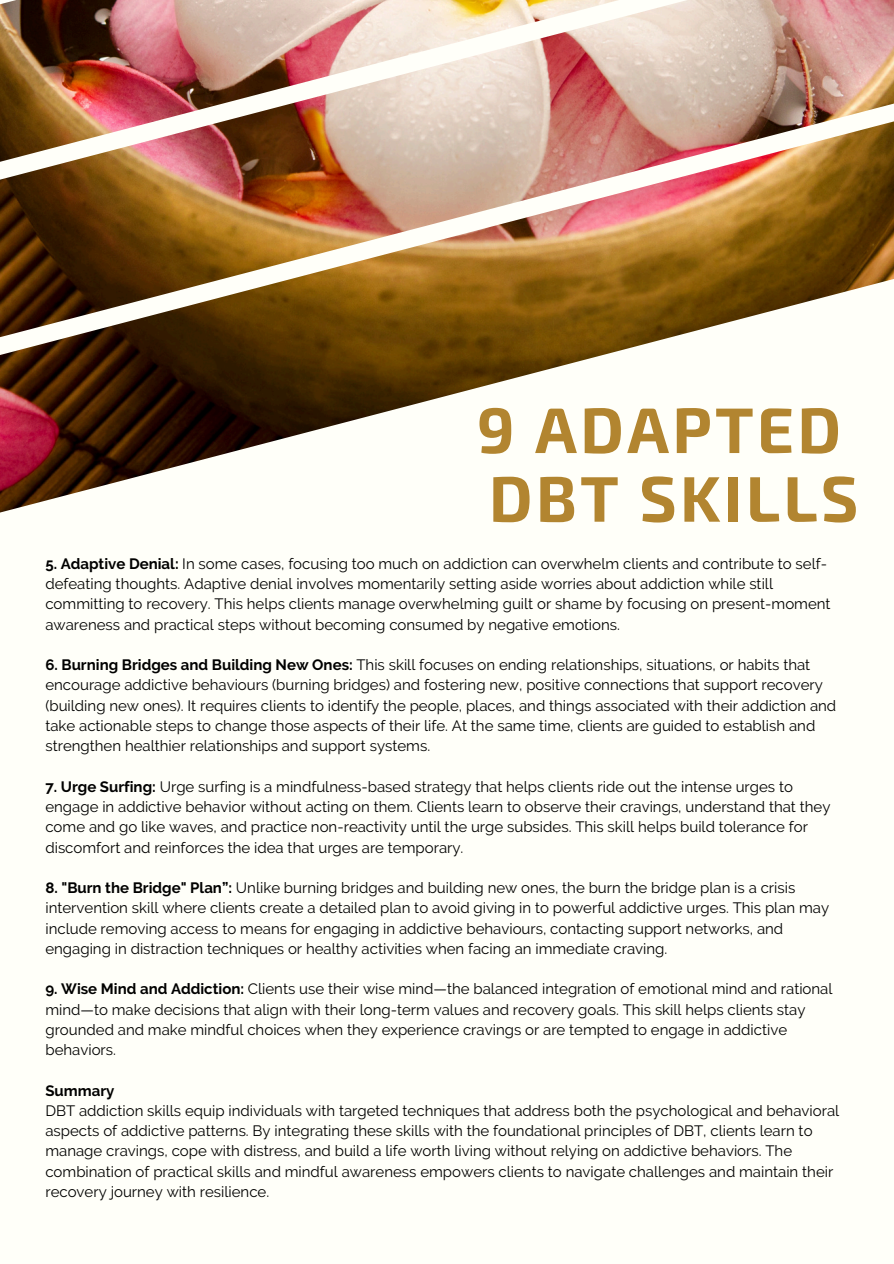
<style>
.page{position:relative;width:894px;height:1264px;background:#fff}
.page>*{position:absolute;margin:0;border:0;box-sizing:border-box;transform-origin:0 0}
.t1{font:700 64.35px/68.7px "Exo 2";letter-spacing:.05em;color:#b28530}
.t2{font:15px/20.2px "Raleway";color:#000}
.t3{font:700 15px "Raleway";color:#000}
.s1{font-weight:700}
</style>
<div class="page">
<div style="left:0;top:0;width:893px;height:1263px;background:#fffff9"></div>
<img style="left:0;top:0;width:893px;height:513px">
<p class="t1" style="left:476px;top:392px;width:383px">9 ADAPTED<br>DBT SKILLS</p>
<h1 class="t2" style="left:45px;top:553px;width:786px"><span class="s1">5. Adaptive Denial:</span> In some cases, focusing too much on addiction can overwhelm clients and contribute to self&shy;defeating thoughts. Adaptive denial involves momentarily setting aside worries about addiction while still committing to recovery. This helps clients manage overwhelming guilt or shame by focusing on present-moment awareness and practical steps without becoming consumed by negative emotions.</h1>
<p class="t2" style="left:45px;top:654px;width:792px"><span class="s1">6. Burning Bridges and Building New Ones:</span> This skill focuses on ending relationships, situations, or habits that encourage addictive behaviours (burning bridges) and fostering new, positive connections that support recovery (building new ones). It requires clients to identify the people, places, and things associated with their addiction and take actionable steps to change those aspects of their life. At the same time, clients are guided to establish and strengthen healthier relationships and support systems.</p>
<p class="t2" style="left:45px;top:776px;width:786px"><span class="s1">7. Urge Surfing:</span> Urge surfing is a mindfulness-based strategy that helps clients ride out the intense urges to engage in addictive behavior without acting on them. Clients learn to observe their cravings, understand that they come and go like waves, and practice non-reactivity until the urge subsides. This skill helps build tolerance for discomfort and reinforces the idea that urges are temporary.</p>
<p class="t2" style="left:45px;top:877px;width:785px"><span class="s1">8. "Burn the Bridge" Plan”:</span> Unlike burning bridges and building new ones, the burn the bridge plan is a crisis intervention skill where clients create a detailed plan to avoid giving in to powerful addictive urges. This plan may include removing access to means for engaging in addictive behaviours, contacting support networks, and engaging in distraction techniques or healthy activities when facing an immediate craving.</p>
<p class="t2" style="left:45px;top:978px;width:788px"><span class="s1">9. Wise Mind and Addiction:</span> Clients use their wise mind—the balanced integration of emotional mind and rational mind—to make decisions that align with their long-term values and recovery goals. This skill helps clients stay grounded and make mindful choices when they experience cravings or are tempted to engage in addictive behaviors.</p>
<p class="t3" style="left:45px;top:1081px;width:71px">Summary</p>
<p class="t2" style="left:45px;top:1100px;width:795px">DBT addiction skills equip individuals with targeted techniques that address both the psychological and behavioral aspects of addictive patterns. By integrating these skills with the foundational principles of DBT, clients learn to manage cravings, cope with distress, and build a life worth living without relying on addictive behaviors. The combination of practical skills and mindful awareness empowers clients to navigate challenges and maintain their recovery journey with resilience.</p>
</div>
